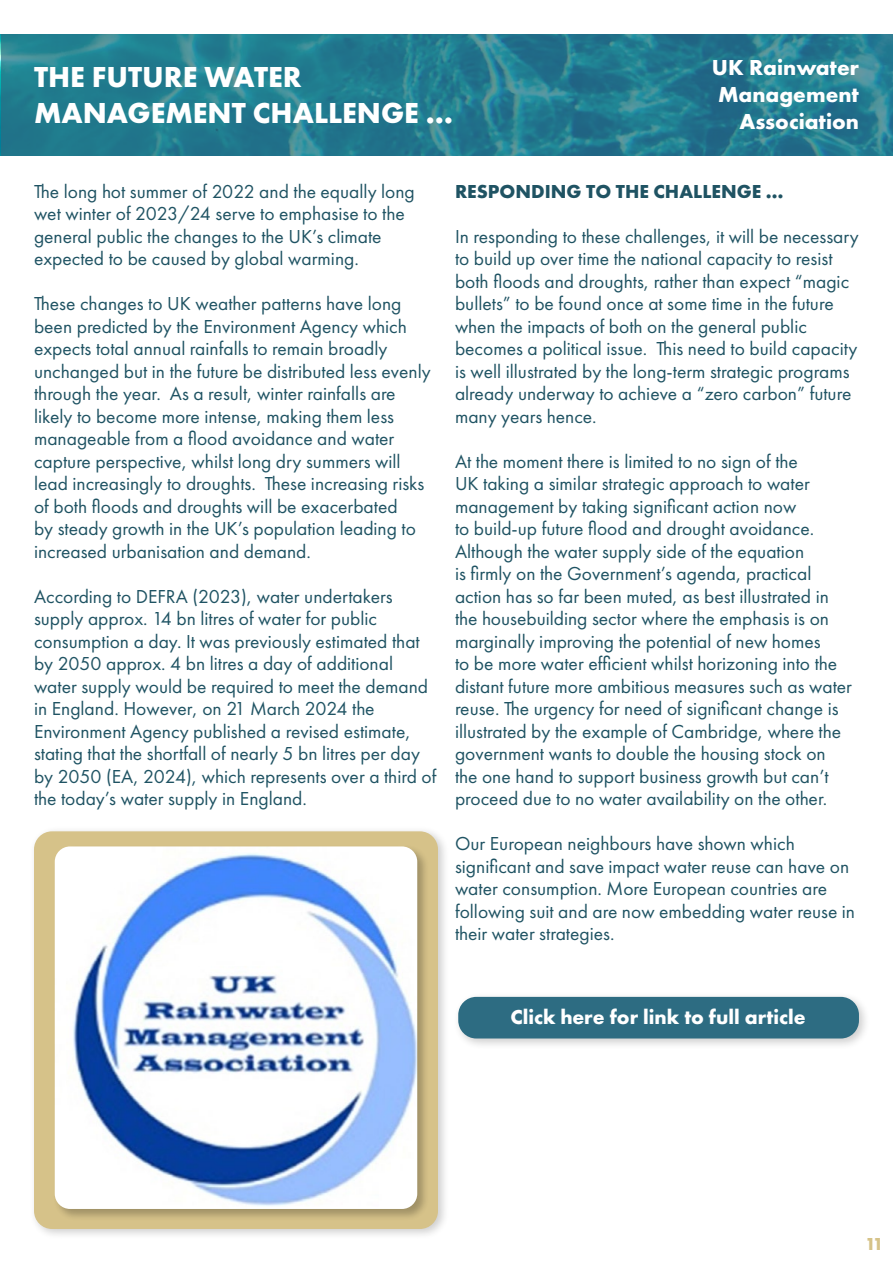
<style>
.page{position:relative;width:893px;height:1263px;background:#fff}
.page>*{position:absolute;margin:0;border:0;box-sizing:border-box;transform-origin:0 0}
.t1{font:700 30px/36px "Futura PT";color:#fff}
.t2{font:700 22.5px/27px "Futura PT";color:#fff;text-align:right}
.t3{font:700 21px "Futura PT";color:#fff}
.t4{font:19.5px/22.5px "Futura PT";color:#1f5363}
.t5{font:700 19.5px "Futura PT";color:#1f5363}
.t6{font:700 18px "Futura PT";color:#d6c389}
</style>
<div class="page">
<div style="left:28px;top:826px;width:421px;height:414px;background:#000;opacity:.2"></div>
<div style="left:34px;top:831px;width:404px;height:398px;background:#d6c289;border-radius:18px"></div>
<svg style="left:1px;top:34px;width:891px;height:121px;fill:#207b8f"></svg>
<div style="left:453px;top:991px;width:417px;height:59px;background:#000;opacity:.2"></div>
<div style="left:458px;top:997px;width:401px;height:41px;background:#2d6c82;border-radius:18px"></div>
<div style="left:53px;top:844px;width:376px;height:377px;background:#000;opacity:.25"></div>
<img style="left:55px;top:846px;width:362px;height:363px">
<h1 class="t1" style="left:34px;top:59px;width:421px">THE FUTURE WATER<br>MANAGEMENT CHALLENGE …</h1>
<p class="t2" style="left:712px;top:53px;width:148px">UK Rainwater<br>Management<br>Association</p>
<p class="t4" style="left:34px;top:180px;width:382px">The long hot summer of 2022 and the equally long wet winter of 2023/24 serve to emphasise to the general public the changes to the UK’s climate expected to be caused by global warming.</p>
<p class="t4" style="left:34px;top:292px;width:398px">These changes to UK weather patterns have long been predicted by the Environment Agency which expects total annual rainfalls to remain broadly unchanged but in the future be distributed less evenly through the year. As a result, winter rainfalls are likely to become more intense, making them less manageable from a flood avoidance and water capture perspective, whilst long dry summers will lead increasingly to droughts. These increasing risks of both floods and droughts will be exacerbated<br>by steady growth in the UK’s population leading to increased urbanisation and demand.</p>
<p class="t4" style="left:34px;top:585px;width:404px">According to DEFRA (2023), water undertakers supply approx. 14 bn litres of water for public consumption a day. It was previously estimated that by 2050 approx. 4 bn litres a day of additional water supply would be required to meet the demand in England. However, on 21 March 2024 the Environment Agency published a revised estimate, stating that the shortfall of nearly 5 bn litres per day by 2050 (EA, 2024), which represents over a third of the today’s water supply in England.</p>
<p class="t5" style="left:455px;top:179px;width:330px">RESPONDING TO THE CHALLENGE …</p>
<p class="t4" style="left:455px;top:225px;width:405px">In responding to these challenges, it will be necessary to build up over time the national capacity to resist both floods and droughts, rather than expect “magic bullets” to be found once at some time in the future when the impacts of both on the general public becomes a political issue. This need to build capacity is well illustrated by the long-term strategic programs already underway to achieve a “zero carbon” future many years hence.</p>
<p class="t4" style="left:455px;top:450px;width:398px">At the moment there is limited to no sign of the<br>UK taking a similar strategic approach to water management by taking significant action now<br>to build-up future flood and drought avoidance.<br>Although the water supply side of the equation<br>is firmly on the Government’s agenda, practical action has so far been muted, as best illustrated in the housebuilding sector where the emphasis is on marginally improving the potential of new homes<br>to be more water efficient whilst horizoning into the distant future more ambitious measures such as water reuse. The urgency for need of significant change is illustrated by the example of Cambridge, where the government wants to double the housing stock on the one hand to support business growth but can’t proceed due to no water availability on the other.</p>
<p class="t4" style="left:455px;top:832px;width:402px">Our European neighbours have shown which significant and save impact water reuse can have on water consumption. More European countries are following suit and are now embedding water reuse in their water strategies.</p>
<p class="t3" style="left:510px;top:1003px;width:297px">Click here for link to full article</p>
<p class="t6" style="left:865px;top:1232px;width:20px">11</p>
</div>
